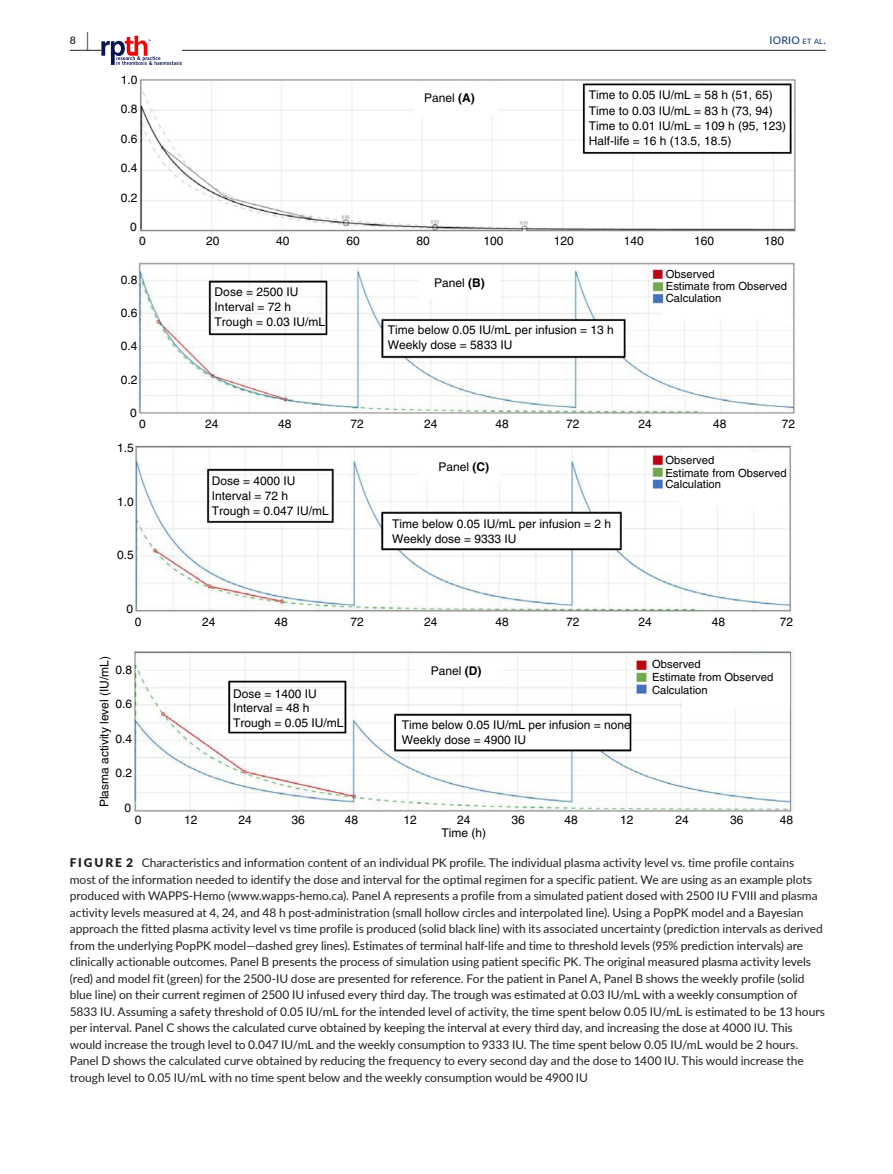
<style>
.page{position:relative;width:893px;height:1174px;background:#fff}
.page>*{position:absolute;margin:0;border:0;box-sizing:border-box;transform-origin:0 0}
.t1{font:12px/16.5px "Lato";letter-spacing:-.005em;color:#231f20}
.t2{font:12px/15.3px "Helvetica";color:#000}
.t3{font:11.25px/11.9px "Helvetica";color:#000}
.t4{font:10.5px "Lato";letter-spacing:.02em;color:#002c6b}
.t5{font:600 10.5px "Lato";color:#231f20}
.s1{font-size:19.5px}
.s2{font-size:7.35px}
.s3{font-weight:700}
.s4{font-weight:900}
</style>
<div class="page">
<hr style="left:70px;top:50px;width:756px;height:1px;background:#231f20">
<svg style="left:101px;top:36px;width:81px;height:29px"></svg>
<img style="left:134px;top:79px;width:662px;height:732px">
<p class="t5" style="left:70px;top:33px;width:21px">8 <span class="s1">|</span></p>
<p class="t4" style="left:770px;top:33px;width:58px">IORIO <span class="s2">et al</span>.</p>
<p class="t2" style="left:121px;top:72px;width:18px">1.0</p>
<p class="t2" style="left:121px;top:101px;width:18px">0.8</p>
<p class="t2" style="left:121px;top:131px;width:18px">0.6</p>
<p class="t2" style="left:121px;top:160px;width:18px">0.4</p>
<p class="t2" style="left:121px;top:190px;width:18px">0.2</p>
<p class="t2" style="left:130px;top:219px;width:8px">0</p>
<p class="t2" style="left:424px;top:90px;width:52px">Panel <span class="s3">(A)</span></p>
<p class="t2" style="left:589px;top:87px;width:199px">Time to 0.05 IU/mL = 58 h (51, 65)<br>Time to 0.03 IU/mL = 83 h (73, 94)<br>Time to 0.01 IU/mL = 109 h (95, 123)<br>Half-life = 16 h (13.5, 18.5)</p>
<p class="t2" style="left:139px;top:233px;width:8px">0</p>
<p class="t2" style="left:206px;top:233px;width:15px">20</p>
<p class="t2" style="left:276px;top:233px;width:15px">40</p>
<p class="t2" style="left:346px;top:233px;width:15px">60</p>
<p class="t2" style="left:417px;top:233px;width:15px">80</p>
<p class="t2" style="left:484px;top:233px;width:22px">100</p>
<p class="t2" style="left:554px;top:233px;width:22px">120</p>
<p class="t2" style="left:624px;top:233px;width:22px">140</p>
<p class="t2" style="left:694px;top:233px;width:22px">160</p>
<p class="t2" style="left:764px;top:233px;width:22px">180</p>
<p class="t2" style="left:121px;top:272px;width:18px">0.8</p>
<p class="t2" style="left:121px;top:305px;width:18px">0.6</p>
<p class="t2" style="left:121px;top:338px;width:18px">0.4</p>
<p class="t2" style="left:121px;top:372px;width:18px">0.2</p>
<p class="t2" style="left:215px;top:284px;width:112px">Dose = 2500 IU<br>Interval = 72 h<br>Trough = 0.03 IU/mL</p>
<p class="t2" style="left:434px;top:275px;width:52px">Panel <span class="s3">(B)</span></p>
<p class="t2" style="left:388px;top:322px;width:227px">Time below 0.05 IU/mL per infusion = 13 h<br>Weekly dose = 5833 IU</p>
<p class="t3" style="left:666px;top:268px;width:123px">Observed<br>Estimate from Observed<br>Calculation</p>
<p class="t2" style="left:130px;top:405px;width:8px">0</p>
<p class="t2" style="left:139px;top:415px;width:8px">0</p>
<p class="t2" style="left:205px;top:415px;width:15px">24</p>
<p class="t2" style="left:278px;top:415px;width:15px">48</p>
<p class="t2" style="left:350px;top:415px;width:15px">72</p>
<p class="t2" style="left:424px;top:415px;width:15px">24</p>
<p class="t2" style="left:495px;top:415px;width:15px">48</p>
<p class="t2" style="left:566px;top:415px;width:15px">72</p>
<p class="t2" style="left:638px;top:415px;width:15px">24</p>
<p class="t2" style="left:713px;top:415px;width:15px">48</p>
<p class="t2" style="left:782px;top:415px;width:15px">72</p>
<p class="t2" style="left:117px;top:440px;width:18px">1.5</p>
<p class="t2" style="left:117px;top:493px;width:18px">1.0</p>
<p class="t2" style="left:117px;top:547px;width:18px">0.5</p>
<p class="t2" style="left:126px;top:600px;width:8px">0</p>
<p class="t2" style="left:212px;top:473px;width:119px">Dose = 4000 IU<br>Interval = 72 h<br>Trough = 0.047 IU/mL</p>
<p class="t2" style="left:438px;top:459px;width:52px">Panel <span class="s3">(C)</span></p>
<p class="t2" style="left:392px;top:516px;width:221px">Time below 0.05 IU/mL per infusion = 2 h<br>Weekly dose = 9333 IU</p>
<p class="t3" style="left:665px;top:454px;width:123px">Observed<br>Estimate from Observed<br>Calculation</p>
<p class="t2" style="left:135px;top:614px;width:8px">0</p>
<p class="t2" style="left:202px;top:614px;width:15px">24</p>
<p class="t2" style="left:275px;top:614px;width:15px">48</p>
<p class="t2" style="left:350px;top:614px;width:15px">72</p>
<p class="t2" style="left:424px;top:614px;width:15px">24</p>
<p class="t2" style="left:495px;top:614px;width:15px">48</p>
<p class="t2" style="left:566px;top:614px;width:15px">72</p>
<p class="t2" style="left:638px;top:614px;width:15px">24</p>
<p class="t2" style="left:712px;top:614px;width:15px">48</p>
<p class="t2" style="left:780px;top:614px;width:15px">72</p>
<p class="t2" style="left:97px;top:807px;width:153px;rotate:-90deg">Plasma activity level (IU/mL)</p>
<p class="t2" style="left:115px;top:662px;width:18px">0.8</p>
<p class="t2" style="left:115px;top:696px;width:18px">0.6</p>
<p class="t2" style="left:115px;top:731px;width:18px">0.4</p>
<p class="t2" style="left:115px;top:765px;width:18px">0.2</p>
<p class="t2" style="left:125px;top:800px;width:8px">0</p>
<p class="t2" style="left:233px;top:686px;width:112px;line-height:14.9px">Dose = 1400 IU<br>Interval = 48 h<br>Trough = 0.05 IU/mL</p>
<p class="t2" style="left:431px;top:663px;width:52px">Panel <span class="s3">(D)</span></p>
<p class="t2" style="left:402px;top:717px;width:231px;line-height:14.9px">Time below 0.05 IU/mL per infusion = none<br>Weekly dose = 4900 IU</p>
<p class="t3" style="left:652px;top:657px;width:123px;line-height:13.4px">Observed<br>Estimate from Observed<br>Calculation</p>
<p class="t2" style="left:135px;top:812px;width:8px">0</p>
<p class="t2" style="left:291px;top:812px;width:15px">36</p>
<p class="t2" style="left:184px;top:812px;width:15px">12</p>
<p class="t2" style="left:239px;top:812px;width:15px">24</p>
<p class="t2" style="left:345px;top:812px;width:15px">48</p>
<p class="t2" style="left:403px;top:812px;width:15px">12</p>
<p class="t2" style="left:457px;top:812px;width:15px">24</p>
<p class="t2" style="left:512px;top:812px;width:15px">36</p>
<p class="t2" style="left:564px;top:812px;width:15px">48</p>
<p class="t2" style="left:620px;top:812px;width:15px">12</p>
<p class="t2" style="left:675px;top:812px;width:15px">24</p>
<p class="t2" style="left:730px;top:812px;width:15px">36</p>
<p class="t2" style="left:780px;top:812px;width:15px">48</p>
<p class="t2" style="left:442px;top:825px;width:46px">Time (h)</p>
<p class="t1" style="left:70px;top:854px;width:757px"><span class="s4">F I G U R E 2</span> Characteristics and information content of an individual PK profile. The individual plasma activity level vs. time profile contains<br>most of the information needed to identify the dose and interval for the optimal regimen for a specific patient. We are using as an example plots produced with WAPPS-Hemo (www.wapps-hemo.ca). Panel A represents a profile from a simulated patient dosed with 2500 IU FVIII and plasma activity levels measured at 4, 24, and 48 h post-administration (small hollow circles and interpolated line). Using a PopPK model and a Bayesian approach the fitted plasma activity level vs time profile is produced (solid black line) with its associated uncertainty (prediction intervals as derived from the underlying PopPK model—dashed grey lines). Estimates of terminal half-life and time to threshold levels (95% prediction intervals) are clinically actionable outcomes. Panel B presents the process of simulation using patient specific PK. The original measured plasma activity levels (red) and model fit (green) for the 2500-IU dose are presented for reference. For the patient in Panel A, Panel B shows the weekly profile (solid blue line) on their current regimen of 2500 IU infused every third day. The trough was estimated at 0.03 IU/mL with a weekly consumption of 5833 IU. Assuming a safety threshold of 0.05 IU/mL for the intended level of activity, the time spent below 0.05 IU/mL is estimated to be 13 hours per interval. Panel C shows the calculated curve obtained by keeping the interval at every third day, and increasing the dose at 4000 IU. This would increase the trough level to 0.047 IU/mL and the weekly consumption to 9333 IU. The time spent below 0.05 IU/mL would be 2 hours.<br>Panel D shows the calculated curve obtained by reducing the frequency to every second day and the dose to 1400 IU. This would increase the trough level to 0.05 IU/mL with no time spent below and the weekly consumption would be 4900 IU</p>
</div>
